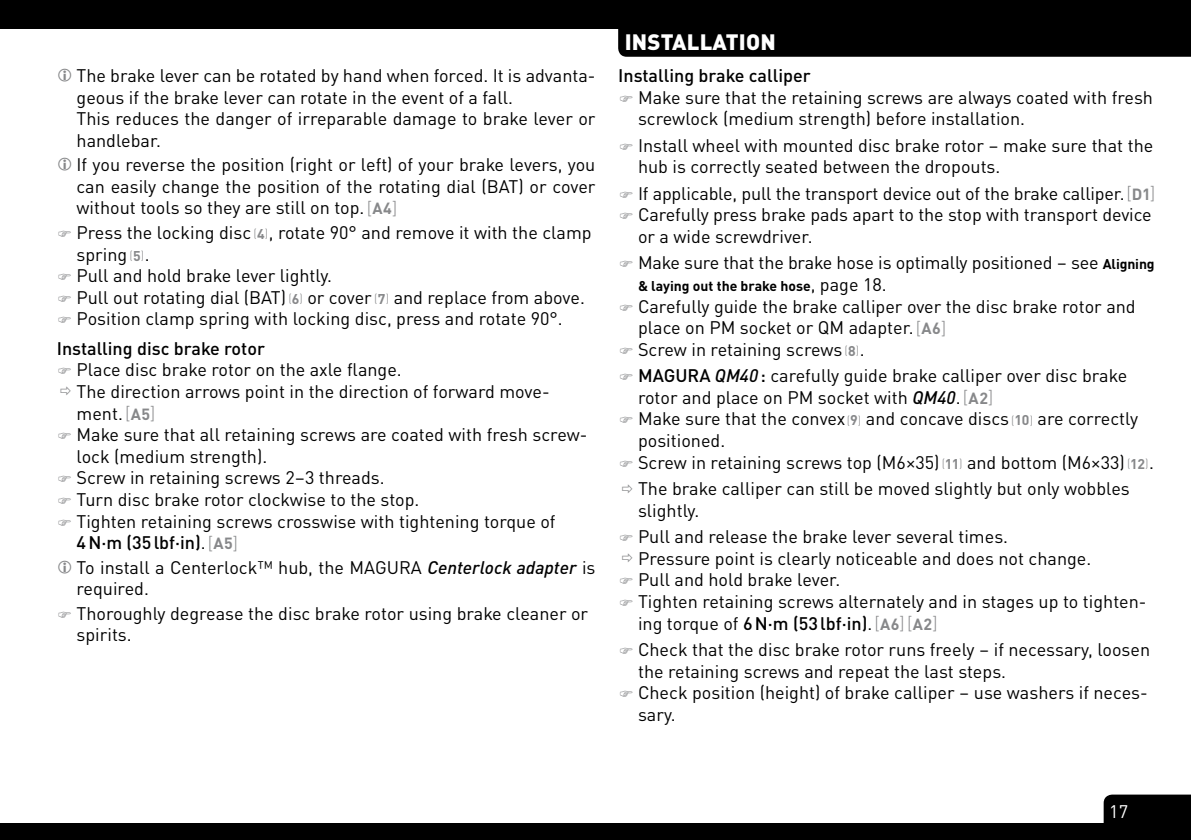
<style>
.page{position:relative;width:1191px;height:840px;background:#fff}
.page>*{position:absolute;margin:0;border:0;box-sizing:border-box;transform-origin:0 0}
.t1{font:900 22px "DINOT";letter-spacing:.01em;color:#fff}
.t2{font:18px/21.6px "DINOT";color:#000}
.t3{font:500 18px "DINOT";color:#000}
.t4{font:18px "DINOT";color:#fff}
.t5{font:700 14px "DINOT";color:#000}
.s1{font-weight:300;color:#87888a}
.s2{font-weight:700;font-size:16px;color:#87888a}
.s3{font-weight:300;font-size:12px;color:#87888a}
.s4{font-weight:700;font-size:14px;color:#87888a}
.s5{font-weight:500}
.s6{font-weight:500;font-style:italic}
.s7{font-weight:700;font-size:14px}
.s8{font-weight:400;font-size:18px}
</style>
<div class="page">
<div style="left:618px;top:28px;width:573px;height:29px;background:#000"></div>
<div style="left:0;top:0;width:1191px;height:28px;background:#000"></div>
<div style="left:1103px;top:794px;width:88px;height:28px;background:#000"></div>
<div style="left:0;top:822px;width:1191px;height:17px;background:#000"></div>
<p class="t2" style="left:77px;top:63px;width:520px">The brake lever can be rotated by hand when forced. It is advanta&shy;geous if the brake lever can rotate in the event of a fall.<br>This reduces the danger of irreparable damage to brake lever or handlebar.</p>
<p class="t2" style="left:77px;top:153px;width:520px;text-align:justify">If you reverse the position (right or left) of your brake levers, you can easily change the position of the rotating dial (BAT) or cover without tools so they are still on top.<span class="s1">[</span><span class="s2">A4</span><span class="s1">]</span></p>
<p class="t2" style="left:77px;top:220px;width:516px">Press the locking disc <span class="s3">(</span><span class="s4">4</span><span class="s3">)</span>, rotate 90° and remove it with the clamp spring <span class="s3">(</span><span class="s4">5</span><span class="s3">)</span>.<br>Pull and hold brake lever lightly.<br>Pull out rotating dial (BAT) <span class="s3">(</span><span class="s4">6</span><span class="s3">)</span> or cover <span class="s3">(</span><span class="s4">7</span><span class="s3">)</span> and replace from above.<br>Position clamp spring with locking disc, press and rotate 90°.</p>
<p class="t3" style="left:57px;top:334px;width:210px">Installing disc brake rotor</p>
<p class="t2" style="left:77px;top:357px;width:512px">Place disc brake rotor on the axle flange.<br>The direction arrows point in the direction of forward move&shy;ment.<span class="s1">[</span><span class="s2">A5</span><span class="s1">]<br></span>Make sure that all retaining screws are coated with fresh screw&shy;lock (medium strength).<br>Screw in retaining screws 2–3 threads.<br>Turn disc brake rotor clockwise to the stop.<br>Tighten retaining screws crosswise with tightening torque of <span class="s5">4N·m (35lbf·in)</span>.<span class="s1">[</span><span class="s2">A5</span><span class="s1">]</span></p>
<p class="t2" style="left:77px;top:555px;width:520px">To install a Centerlock™ hub, the MAGURA <span class="s6">Centerlock adapter</span> is required.</p>
<p class="t2" style="left:77px;top:601px;width:513px">Thoroughly degrease the disc brake rotor using brake cleaner or spirits.</p>
<p class="t1" style="left:624px;top:25px;width:152px">INSTALLATION</p>
<p class="t3" style="left:618px;top:61px;width:194px">Installing brake calliper</p>
<p class="t2" style="left:638px;top:85px;width:516px">Make sure that the retaining screws are always coated with fresh screwlock (medium strength) before installation.</p>
<p class="t2" style="left:638px;top:133px;width:517px">Install wheel with mounted disc brake rotor – make sure that the hub is correctly seated between the dropouts.</p>
<p class="t2" style="left:638px;top:181px;width:519px">If applicable, pull the transport device out of the brake calliper.<span class="s1">[</span><span class="s2">D1</span><span class="s1">]<br></span>Carefully press brake pads apart to the stop with transport device or a wide screwdriver.</p>
<p class="t2" style="left:638px;top:251px;width:518px">Make sure that the brake hose is optimally positioned – see <span class="s7">Aligning</span></p>
<p class="t5" style="left:638px;top:275px;width:250px">&amp; laying out the brake hose<span class="s8">, page 18.</span></p>
<p class="t2" style="left:638px;top:294px;width:499px">Carefully guide the brake calliper over the disc brake rotor and place on PM socket or QM adapter.<span class="s1">[</span><span class="s2">A6</span><span class="s1">]<br></span>Screw in retaining screws <span class="s3">(</span><span class="s4">8</span><span class="s3">)</span>.</p>
<p class="t2" style="left:638px;top:363px;width:517px"><span class="s5">MAGURA</span> <span class="s6">QM40</span><span class="s5">:</span> carefully guide brake calliper over disc brake rotor and place on PM socket with <span class="s6">QM40</span>.<span class="s1">[</span><span class="s2">A2</span><span class="s1">]<br></span>Make sure that the convex <span class="s3">(</span><span class="s4">9</span><span class="s3">)</span> and concave discs <span class="s3">(</span><span class="s4">10</span><span class="s3">)</span> are correctly positioned.<br>Screw in retaining screws top (M6×35) <span class="s3">(</span><span class="s4">11</span><span class="s3">)</span> and bottom (M6×33) <span class="s3">(</span><span class="s4">12</span><span class="s3">)</span>.</p>
<p class="t2" style="left:638px;top:476px;width:493px">The brake calliper can still be moved slightly but only wobbles slightly.</p>
<p class="t2" style="left:638px;top:524px;width:510px">Pull and release the brake lever several times.<br>Pressure point is clearly noticeable and does not change.<br>Pull and hold brake lever.<br>Tighten retaining screws alternately and in stages up to tighten&shy;ing torque of <span class="s5">6N·m (53lbf·in)</span>.<span class="s1">[</span><span class="s2">A6</span><span class="s1">][</span><span class="s2">A2</span><span class="s1">]</span></p>
<p class="t2" style="left:638px;top:637px;width:513px">Check that the disc brake rotor runs freely – if necessary, loosen the retaining screws and repeat the last steps.<br>Check position (height) of brake calliper – use washers if neces&shy;sary.</p>
<p class="t4" style="left:1109px;top:796px;width:20px">17</p>
</div>
